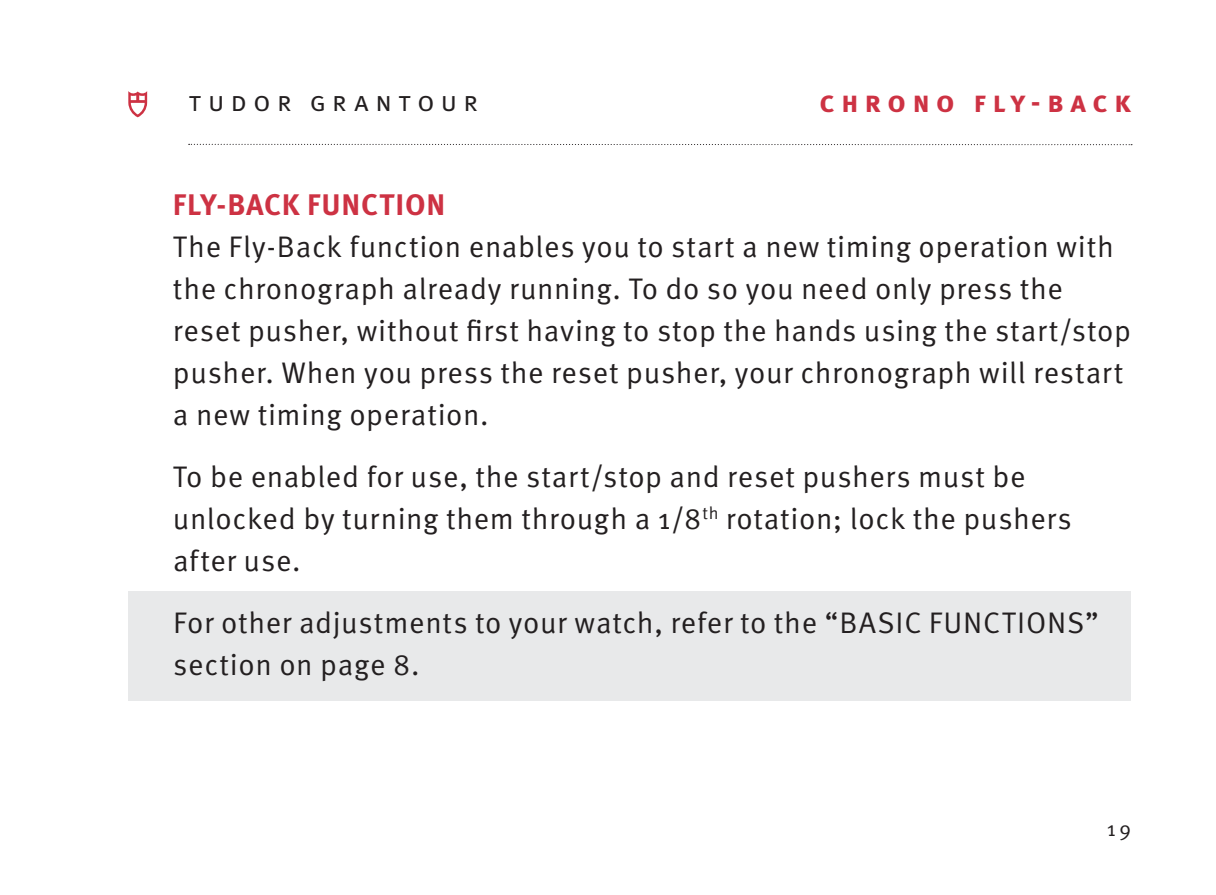
<style>
.page{position:relative;width:1216px;height:895px;background:#fff}
.page>*{position:absolute;margin:0;border:0;box-sizing:border-box;transform-origin:0 0}
.t1{font:29.75px/42px "Meta OT";letter-spacing:.02em;color:#231f20}
.t2{font:700 29.75px "Meta OT";letter-spacing:.2em;color:#cd3243}
.t3{font:28px "Meta OT";letter-spacing:.21em;color:#231f20}
.t4{font:21px "Meta OT";color:#231f20}
</style>
<div class="page">
<div style="left:128px;top:591px;width:1002px;height:109px;background:#e8e9ea"></div>
<svg style="left:128px;top:91px;width:19px;height:26px"></svg>
<svg style="left:189px;top:144px;width:942px;height:1px"></svg>
<p class="t3" style="left:189px;top:85px;width:291px">TUDOR GRANTOUR</p>
<p class="t2" style="left:819px;top:83px;width:313px">CHRONO FLY-BACK</p>
<p class="t2" style="left:173px;top:185px;width:274px">FLY-BACK FUNCTION</p>
<p class="t1" style="left:173px;top:226px;width:959px">The Fly-Back function enables you to start a new timing operation with the chronograph already running. To do so you need only press the reset pusher, without first having to stop the hands using the start/stop pusher. When you press the reset pusher, your chronograph will restart a new timing operation.</p>
<p class="t1" style="left:173px;top:455px;width:900px">To be enabled for use, the start/stop and reset pushers must be unlocked by turning them through a 1/8<sup>th</sup> rotation; lock the pushers after use.</p>
<p class="t1" style="left:173px;top:601px;width:774px">For other adjustments to your watch, refer to the “BAS IC FUNCT</p>
<p class="t1" style="left:1017px;top:601px;width:29px">IONS</p>
<p class="t1" style="left:1084px;top:601px;width:15px">”</p>
<p class="t1" style="left:173px;top:643px;width:248px">section on page 8.</p>
<p class="t4" style="left:1106px;top:815px;width:26px">19</p>
</div>
